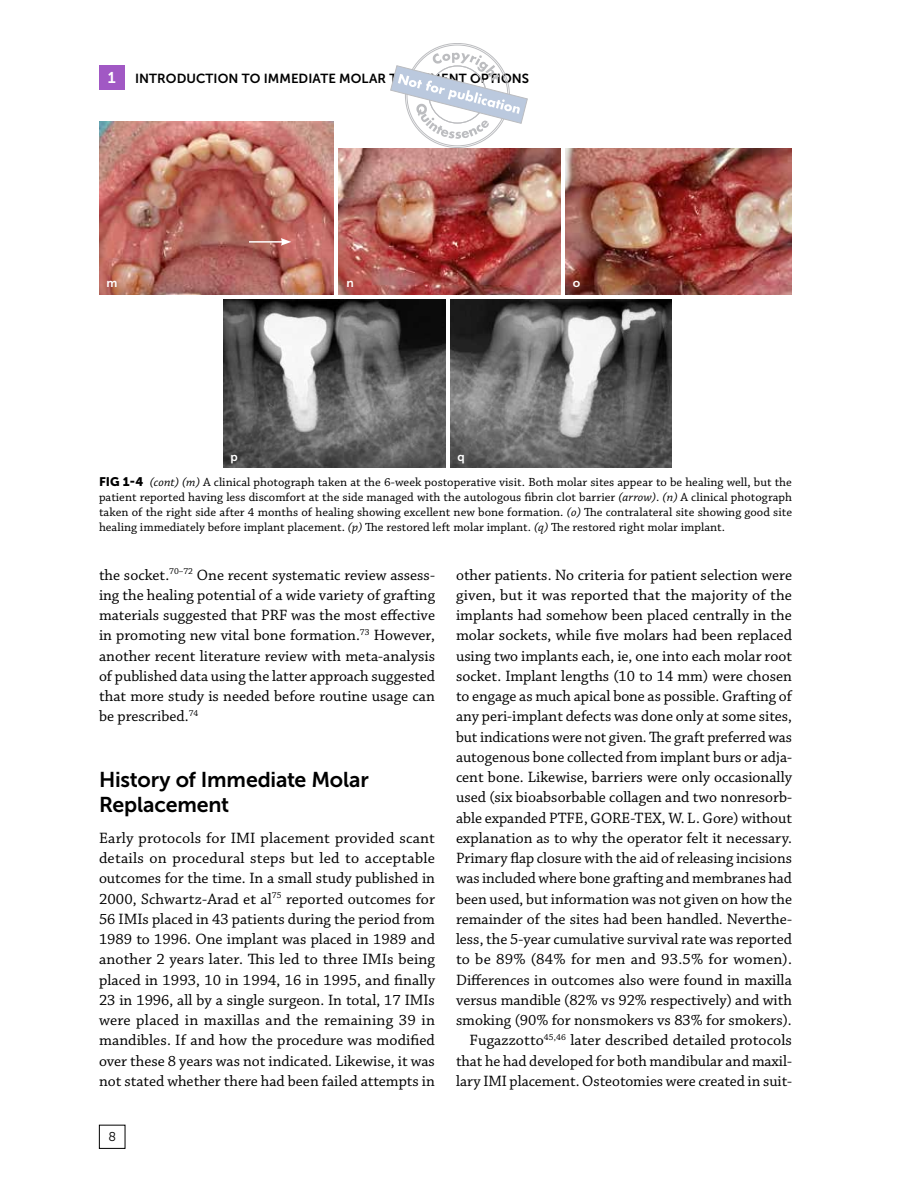
<style>
.page{position:relative;width:918px;height:1188px;background:#fff}
.page>*{position:absolute;margin:0;border:0;box-sizing:border-box;transform-origin:0 0}
.t1{font:21.3px/25.5px "Museo Sans 700";letter-spacing:-.01em;color:#000}
.t2{font:15.75px/20.2px "Chaparral Pro";color:#000;text-align:justify}
.t3{font:13.2px "Museo Sans 700";letter-spacing:.005em;color:#000}
.t4{font:12.75px "Museo Sans 300";color:#000}
.t5{font:12.3px/15px "Chaparral Pro Capt";color:#000;text-align:justify}
.t6{font:12px "Museo Sans 700";color:#fff}
.s1{font-size:15.6px;color:#fff}
.s2{font-family:"Museo Sans 900"}
.s3{font-family:"Chaparral Pro It Capt"}
</style>
<div class="page">
<div style="left:99px;top:65px;width:26px;height:25px;background:#a158c4"></div>
<div style="left:99px;top:1125px;width:26px;height:24px;border:1px solid #000"></div>
<img style="left:99px;top:122px;width:235px;height:173px">
<img style="left:339px;top:148px;width:222px;height:147px">
<img style="left:565px;top:148px;width:227px;height:147px">
<img style="left:223px;top:299px;width:222px;height:169px">
<img style="left:450px;top:299px;width:222px;height:169px">
<hr style="left:249px;top:241px;width:34px;height:2px;background:#fff">
<svg style="left:281px;top:238px;width:10px;height:8px"></svg>
<svg style="left:390px;top:43px;width:138px;height:105px"></svg>
<p class="t3" style="left:108px;top:71px;width:423px"><span class="s1">1</span> INTRODUCTION TO IMMEDIATE MOLAR TREATMENT OPTIONS</p>
<p class="t6" style="left:106px;top:276px;width:12px">m</p>
<p class="t6" style="left:346px;top:276px;width:9px">n</p>
<p class="t6" style="left:573px;top:276px;width:9px">o</p>
<p class="t6" style="left:231px;top:450px;width:9px">p</p>
<p class="t6" style="left:458px;top:450px;width:9px">q</p>
<p class="t5" style="left:99px;top:475px;width:695px"><span class="s2">FIG 1-4</span> <span class="s3">(cont) (m)</span> A clinical photograph taken at the 6-week postoperative visit. Both molar sites appear to be healing well, but the patient reported having less discomfort at the side managed with the autologous fibrin clot barrier <span class="s3">(arrow)</span>. <span class="s3">(n)</span> A clinical photograph taken of the right side after 4 months of healing showing excellent new bone formation. <span class="s3">(o)</span> The contralateral site showing good site healing immediately before implant placement. <span class="s3">(p)</span> The restored left molar implant. <span class="s3">(q)</span> The restored right molar implant.</p>
<p class="t2" style="left:99px;top:565px;width:338px">the socket.<sup>70–72</sup> One recent systematic review assess&shy;ing the healing potential of a wide variety of grafting materials suggested that PRF was the most effective in promoting new vital bone formation.<sup>73</sup> However, another recent literature review with meta-analysis of published data using the latter approach suggested that more study is needed before routine usage can be prescribed.<sup>74</sup></p>
<h1 class="t1" style="left:99px;top:766px;width:271px">History of Immediate Molar<br>Replacement</h1>
<p class="t2" style="left:99px;top:828px;width:338px">Early protocols for IMI placement provided scant details on procedural steps but led to acceptable outcomes for the time. In a small study published in 2000, Schwartz-Arad et al<sup>75</sup> reported outcomes for 56 IMIs placed in 43 patients during the period from 1989 to 1996. One implant was placed in 1989 and another 2 years later. This led to three IMIs being placed in 1993, 10 in 1994, 16 in 1995, and finally 23 in 1996, all by a single surgeon. In total, 17 IMIs were placed in maxillas and the remaining 39 in mandibles. If and how the procedure was modified over these 8 years was not indicated. Likewise, it was not stated whether there had been failed attempts in</p>
<p class="t4" style="left:108px;top:1129px;width:9px">8</p>
<p class="t2" style="left:456px;top:565px;width:338px;text-align:right">other patients. No criteria for patient selection were given, but it was reported that the majority of the implants had somehow been placed centrally in the molar sockets, while five molars had been replaced using two implants each, ie, one into each molar root socket. Implant lengths (10 to 14 mm) were chosen to engage as much apical bone as possible. Grafting of any peri-implant defects was done only at some sites, but indications were not given. The graft preferred was autogenous bone collected from implant burs or adja&shy;cent bone. Likewise, barriers were only occasionally used (six bioabsorbable collagen and two nonresorb&shy;able expanded PTFE, GORE-TEX, W. L. Gore) without explanation as to why the operator felt it necessary.<br>Primary flap closure with the aid of releasing incisions was included where bone grafting and membranes had been used, but information was not given on how the remainder of the sites had been handled. Neverthe&shy;less, the 5-year cumulative survival rate was reported to be 89% (84% for men and 93.5% for women).<br>Differences in outcomes also were found in maxilla versus mandible (82% vs 92% respectively) and with smoking (90% for nonsmokers vs 83% for smokers).<br>Fugazzotto<sup>45,46</sup> later described detailed protocols that he had developed for both mandibular and maxil&shy;lary IMI placement. Osteotomies were created in suit-</p>
</div>
